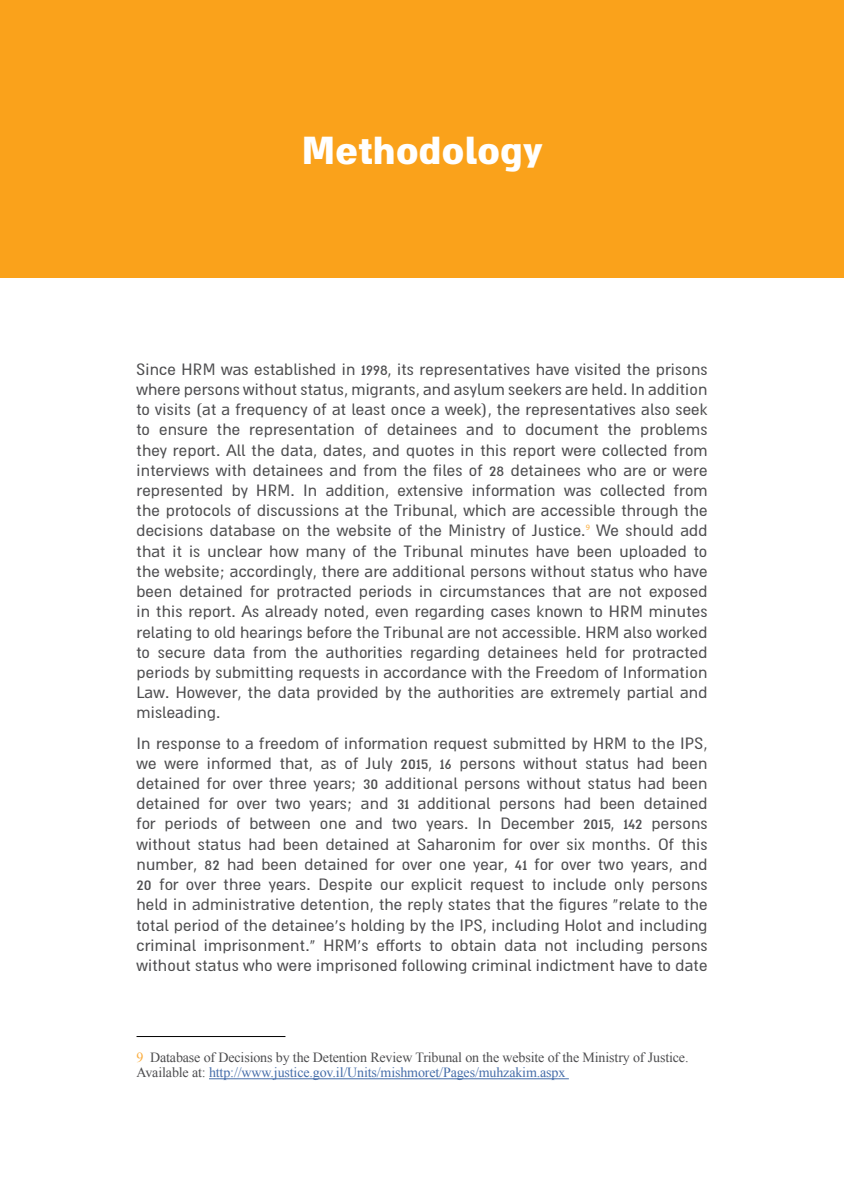
<style>
.page{position:relative;width:844px;height:1191px;background:#fff}
.page>*{position:absolute;margin:0;border:0;box-sizing:border-box;transform-origin:0 0}
.t1{font:900 43.75px "Almoni DLAAA";letter-spacing:.02em;color:#fff}
.t2{font:18.38px/20.3px "Almoni DLAAA";letter-spacing:.01em;color:#4d4d4f;text-align:justify}
.t3{font:14px/15.4px "Times New Roman";letter-spacing:-.01em;color:#4d4d4f}
.t4{font:8.22px "Myriad Pro";color:#fbae40}
.s1{color:#fbae40}
.s2{color:#456da9}
</style>
<div class="page">
<hr style="left:136px;top:1036px;width:149px;height:1px;background:#000">
<hr style="left:209px;top:1078px;width:359px;height:1px;background:#456da9">
<div style="left:0;top:0;width:843px;height:278px;background:#faa21b"></div>
<h1 class="t1" style="left:302px;top:127px;width:241px">Methodology</h1>
<p class="t2" style="left:136px;top:359px;width:572px">Since HRM was established in 1998, its representatives have visited the prisons where persons without status, migrants, and asylum seekers are held. In addition to visits (at a frequency of at least once a week), the representatives also seek to ensure the representation of detainees and to document the problems they report. All the data, dates, and quotes in this report were collected from interviews with detainees and from the files of 28 detainees who are or were represented by HRM. In addition, extensive information was collected from the protocols of discussions at the Tribunal, which are accessible through the decisions database on the website of the Ministry of Justice.</p>
<p class="t4" style="left:585px;top:522px;width:6px">9</p>
<p class="t2" style="left:136px;top:521px;width:572px;text-indent:460px">We should add that it is unclear how many of the Tribunal minutes have been uploaded to the website; accordingly, there are additional persons without status who have been detained for protracted periods in circumstances that are not exposed in this report. As already noted, even regarding cases known to HRM minutes relating to old hearings before the Tribunal are not accessible. HRM also worked to secure data from the authorities regarding detainees held for protracted periods by submitting requests in accordance with the Freedom of Information Law. However, the data provided by the authorities are extremely partial and misleading.</p>
<p class="t2" style="left:136px;top:733px;width:572px">In response to a freedom of information request submitted by HRM to the IPS, we were informed that, as of July 2015, 16 persons without status had been detained for over three years; 30 additional persons without status had been detained for over two years; and 31 additional persons had been detained for periods of between one and two years. In December 2015, 142 persons without status had been detained at Saharonim for over six months. Of this number, 82 had been detained for over one year, 41 for over two years, and 20 for over three years. Despite our explicit request to include only persons held in administrative detention, the reply states that the figures “relate to the total period of the detainee’s holding by the IPS, including Holot and including criminal imprisonment.” HRM’s efforts to obtain data not including persons without status who were imprisoned following criminal indictment have to date</p>
<p class="t3" style="left:136px;top:1049px;width:553px"><span class="s1">9</span> Database of Decisions by the Detention Review Tribunal on the website of the Ministry of Justice.<br>Available at: <span class="s2">http://www.justice.gov.il/Units/mishmoret/Pages/muhzakim.aspx</span></p>
</div>
